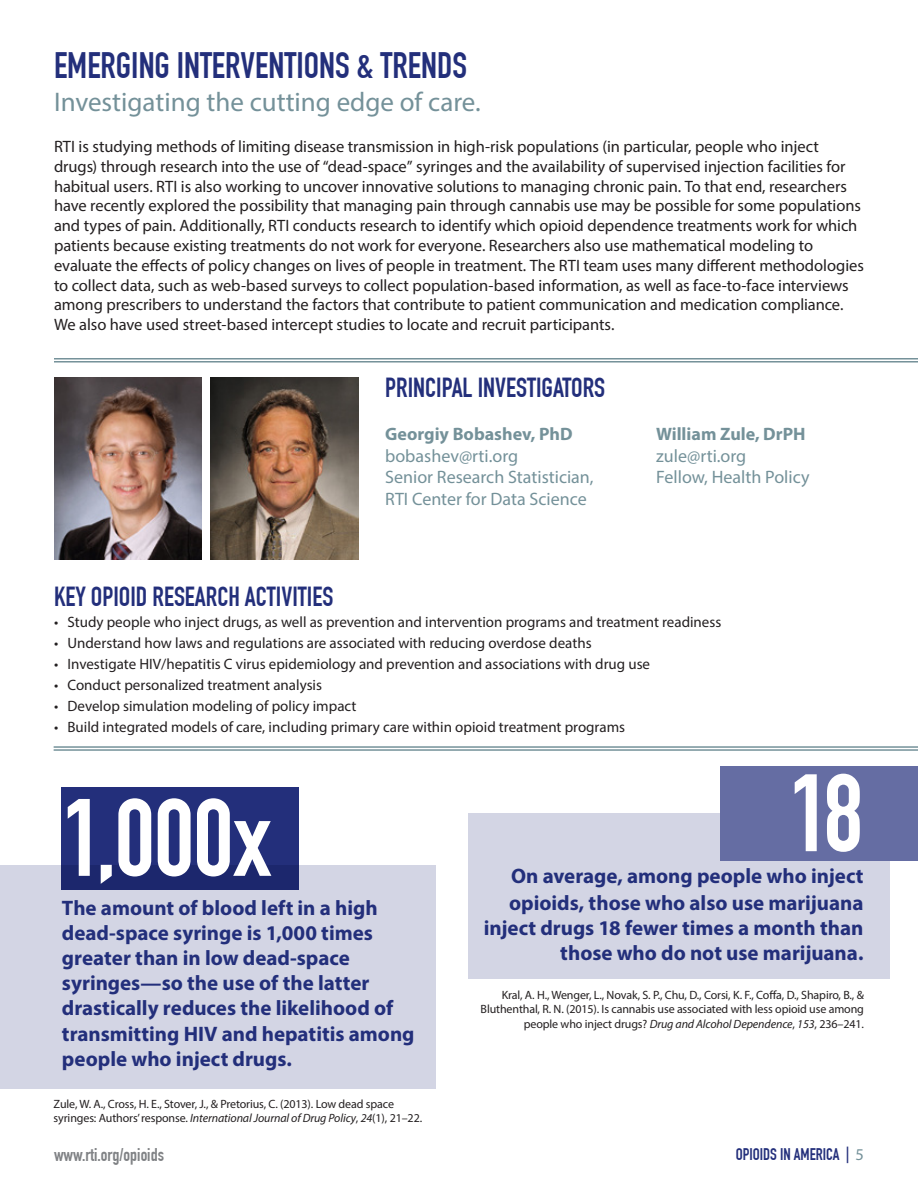
<style>
.page{position:relative;width:918px;height:1188px;background:#fff}
.page>*{position:absolute;margin:0;border:0;box-sizing:border-box;transform-origin:0 0}
.t1{font:700 108px "DIN Condensed";letter-spacing:-.01em;color:#fff}
.t2{font:700 36px "DIN Condensed";color:#232f7b}
.t3{font:700 27px "DIN Condensed";color:#232f7b}
.t4{font:27px "Myriad Pro";color:#749199}
.t5{font:700 21px/25.2px "Myriad Pro";color:#232f7b}
.t6{font:18px/21.6px "Myriad Pro";color:#749199}
.t7{font:700 18px "Myriad Pro";color:#749199}
.t8{font:700 18px "DIN Condensed";color:#808285}
.t9{font:16.5px/19.8px "Myriad Pro";letter-spacing:-.005em;color:#231f20}
.t10{font:700 16.5px "DIN Condensed";color:#232f7b}
.t11{font:15px "Myriad Pro";color:#231f20}
.t12{font:12px/14.4px "Myriad Pro";letter-spacing:-.01em;color:#231f20}
.s1{font-style:italic}
.s2{font-family:"Myriad Pro";font-weight:400;color:#749199}
</style>
<div class="page">
<div style="left:62px;top:787px;width:237px;height:103px;background:#232f7b"></div>
<hr style="left:54px;top:746px;width:864px;height:2px;background:#749199">
<hr style="left:54px;top:749px;width:864px;height:2px;background:#749199">
<div style="left:0;top:866px;width:436px;height:223px;background:#d3d5e4"></div>
<hr style="left:54px;top:358px;width:864px;height:2px;background:#749199">
<hr style="left:54px;top:361px;width:864px;height:2px;background:#749199">
<img style="left:54px;top:378px;width:148px;height:181px">
<img style="left:211px;top:378px;width:147px;height:181px">
<div style="left:468px;top:813px;width:422px;height:166px;background:#d3d5e4"></div>
<div style="left:720px;top:766px;width:198px;height:94px;background:#656da3"></div>
<h2 class="t2" style="left:54px;top:44px;width:415px">EMERGING INTERVENTIONS &amp; TRENDS</h2>
<h3 class="t4" style="left:54px;top:85px;width:428px">Investigating the cutting edge of care.</h3>
<p class="t9" style="left:54px;top:136px;width:811px">RTI is studying methods of limiting disease transmission in high-risk populations (in particular, people who inject drugs) through research into the use of “dead-space” syringes and the availability of supervised injection facilities for habitual users. RTI is also working to uncover innovative solutions to managing chronic pain. To that end, researchers have recently explored the possibility that managing pain through cannabis use may be possible for some populations and types of pain. Additionally, RTI conducts research to identify which opioid dependence treatments work for which patients because existing treatments do not work for everyone. Researchers also use mathematical modeling to evaluate the effects of policy changes on lives of people in treatment. The RTI team uses many different methodologies to collect data, such as web-based surveys to collect population-based information, as well as face-to-face interviews among prescribers to understand the factors that contribute to patient communication and medication compliance.<br>We also have used street-based intercept studies to locate and recruit participants.</p>
<h3 class="t3" style="left:385px;top:372px;width:221px">PRINCIPAL INVESTIGATORS</h3>
<p class="t7" style="left:385px;top:422px;width:189px">Georgiy Bobashev, PhD</p>
<p class="t6" style="left:385px;top:445px;width:210px">bobashev@rti.org<br>Senior Research Statistician,<br>RTI Center for Data Science</p>
<p class="t7" style="left:656px;top:422px;width:151px">William Zule, DrPH</p>
<p class="t6" style="left:656px;top:445px;width:155px">zule@rti.org<br>Fellow, Health Policy</p>
<h3 class="t3" style="left:54px;top:581px;width:281px">KEY OPIOID RESEARCH ACTIVITIES</h3>
<p class="t11" style="left:54px;top:613px;width:669px">• Study people who inject drugs, as well as prevention and intervention programs and treatment readiness</p>
<p class="t11" style="left:54px;top:634px;width:539px">• Understand how laws and regulations are associated with reducing overdose deaths</p>
<p class="t11" style="left:54px;top:655px;width:598px">• Investigate HIV/hepatitis C virus epidemiology and prevention and associations with drug use</p>
<p class="t11" style="left:54px;top:676px;width:270px">• Conduct personalized treatment analysis</p>
<p class="t11" style="left:54px;top:697px;width:304px">• Develop simulation modeling of policy impact</p>
<p class="t11" style="left:54px;top:718px;width:573px">• Build integrated models of care, including primary care within opioid treatment programs</p>
<h1 class="t1" style="left:62px;top:775px;width:210px">1,000x</h1>
<p class="t5" style="left:62px;top:894px;width:354px">The amount of blood left in a high dead-space syringe is 1,000 times greater than in low dead-space syringes—so the use of the latter drastically reduces the likelihood of transmitting HIV and hepatitis among people who inject drugs.</p>
<p class="t12" style="left:54px;top:1097px;width:370px">Zule, W. A., Cross, H. E., Stover, J., &amp; Pretorius, C. (2013). Low dead space syringes: Authors’ response. <span class="s1">International Journal of Drug Policy</span>, <span class="s1">24</span>(1), 21–22.</p>
<h1 class="t1" style="left:789px;top:750px;width:76px">18</h1>
<p class="t5" style="left:484px;top:862px;width:381px;line-height:25.8px;text-align:right">On average, among people who inject opioids, those who also use marijuana inject drugs 18 fewer times a month than those who do not use marijuana.</p>
<p class="t12" style="left:481px;top:987px;width:385px;text-align:right">Kral, A. H., Wenger, L., Novak, S. P., Chu, D., Corsi, K. F., Coffa, D., Shapiro, B., &amp;<br>Bluthenthal, R. N. (2015). Is cannabis use associated with less opioid use among people who inject drugs? <span class="s1">Drug and Alcohol Dependence</span>, <span class="s1">153</span>, 236–241.</p>
<p class="t8" style="left:54px;top:1145px;width:112px">www.rti.org/opioids</p>
<p class="t10" style="left:736px;top:1145px;width:130px">OPIOIDS IN AMERICA | <span class="s2">5</span></p>
</div>
